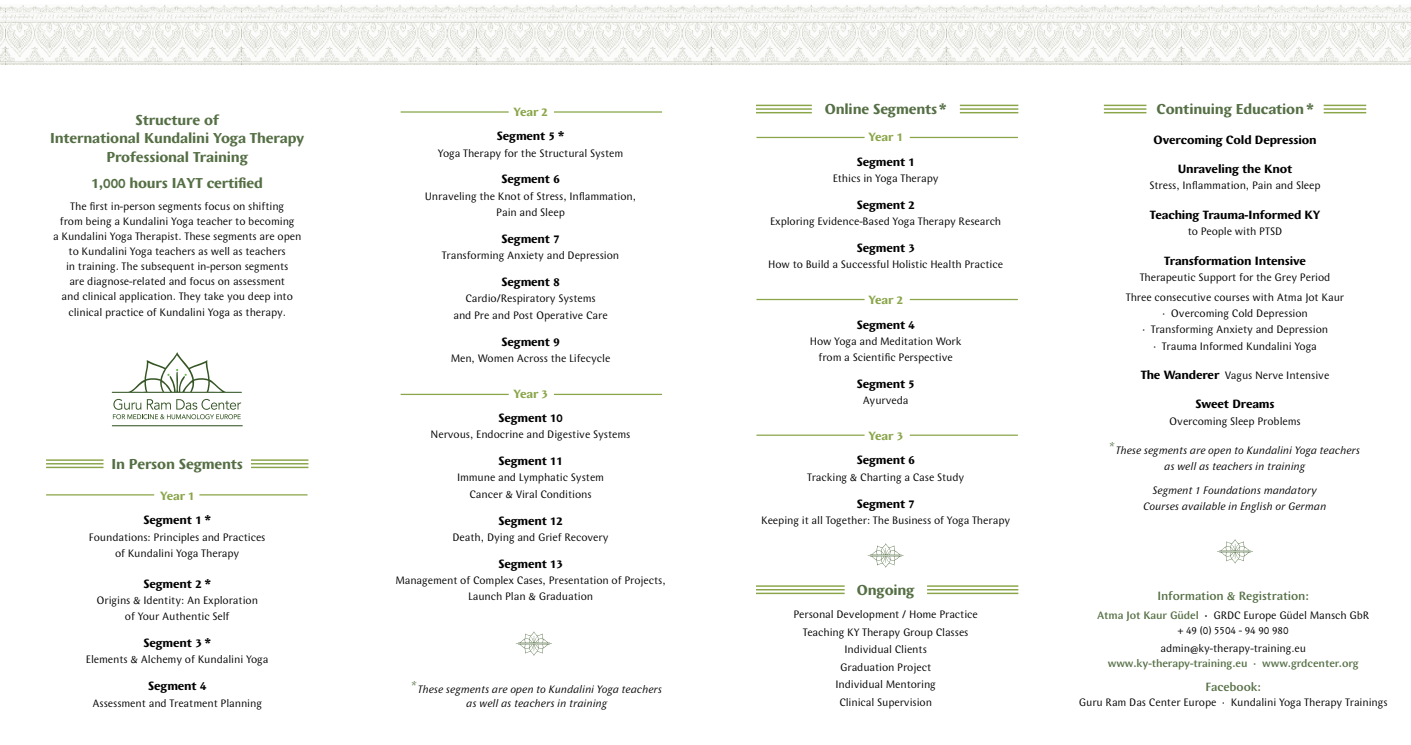
<style>
.page{position:relative;width:1411px;height:745px;background:#fff}
.page>*{position:absolute;margin:0;border:0;box-sizing:border-box;transform-origin:0 0}
.t1{font:700 15px/18.8px "Wunderlich";letter-spacing:-.01em;color:#556f45;text-align:center}
.t2{font:700 12.5px "Wunderlich";letter-spacing:-.01em;color:#000}
.t3{font:500 12.5px "Wunderlich";letter-spacing:-.01em;color:#556f45}
.t4{font:700 12.5px "Wunderlich";letter-spacing:-.01em;color:#8aa548}
.t5{font:11.25px/16.2px "Wunderlich";letter-spacing:-.01em;color:#000;text-align:center}
.t6{font:italic 11.25px/16.2px "Wunderlich";letter-spacing:-.01em;color:#000;text-align:center}
.t7{font:500 11.25px "Wunderlich";letter-spacing:-.01em;color:#556f45}
.s1{font-weight:700;font-size:12.5px}
.s2{font-weight:500;color:#556f45}
.s3{font-weight:500}
</style>
<div class="page">
<img style="left:0;top:5px;width:1410px;height:60px">
<svg style="left:516px;top:631px;width:36px;height:24px"></svg>
<svg style="left:867px;top:543px;width:36px;height:24px"></svg>
<svg style="left:1217px;top:539px;width:35px;height:24px"></svg>
<hr style="left:46px;top:459px;width:57px;height:1px;background:#8aa548">
<hr style="left:46px;top:462px;width:57px;height:2px;background:#8aa548">
<hr style="left:46px;top:466px;width:57px;height:2px;background:#8aa548">
<hr style="left:251px;top:459px;width:57px;height:1px;background:#8aa548">
<hr style="left:251px;top:462px;width:57px;height:2px;background:#8aa548">
<hr style="left:251px;top:466px;width:57px;height:2px;background:#8aa548">
<hr style="left:756px;top:105px;width:55px;height:1px;background:#8aa548">
<hr style="left:756px;top:108px;width:55px;height:2px;background:#8aa548">
<hr style="left:756px;top:112px;width:55px;height:1px;background:#8aa548">
<hr style="left:959px;top:105px;width:59px;height:1px;background:#8aa548">
<hr style="left:959px;top:108px;width:59px;height:2px;background:#8aa548">
<hr style="left:959px;top:112px;width:59px;height:1px;background:#8aa548">
<hr style="left:756px;top:585px;width:88px;height:1px;background:#8aa548">
<hr style="left:756px;top:588px;width:88px;height:2px;background:#8aa548">
<hr style="left:756px;top:592px;width:88px;height:1px;background:#8aa548">
<hr style="left:927px;top:585px;width:91px;height:1px;background:#8aa548">
<hr style="left:927px;top:588px;width:91px;height:2px;background:#8aa548">
<hr style="left:927px;top:592px;width:91px;height:1px;background:#8aa548">
<hr style="left:46px;top:494px;width:108px;height:1px;background:#8aa548">
<hr style="left:199px;top:494px;width:108px;height:1px;background:#8aa548">
<hr style="left:400px;top:111px;width:108px;height:2px;background:#8aa548">
<hr style="left:554px;top:111px;width:108px;height:2px;background:#8aa548">
<hr style="left:400px;top:393px;width:108px;height:2px;background:#8aa548">
<hr style="left:554px;top:393px;width:108px;height:2px;background:#8aa548">
<hr style="left:756px;top:137px;width:108px;height:1px;background:#8aa548">
<hr style="left:909px;top:137px;width:108px;height:1px;background:#8aa548">
<hr style="left:756px;top:299px;width:108px;height:1px;background:#8aa548">
<hr style="left:909px;top:299px;width:108px;height:1px;background:#8aa548">
<hr style="left:756px;top:434px;width:108px;height:1px;background:#8aa548">
<hr style="left:909px;top:434px;width:108px;height:1px;background:#8aa548">
<hr style="left:112px;top:425px;width:131px;height:1px;background:#355525">
<svg style="left:112px;top:352px;width:130px;height:40px"></svg>
<svg style="left:113px;top:398px;width:128px;height:21px"></svg>
<hr style="left:1103px;top:105px;width:43px;height:1px;background:#8aa548">
<hr style="left:1103px;top:108px;width:43px;height:2px;background:#8aa548">
<hr style="left:1103px;top:112px;width:43px;height:1px;background:#8aa548">
<hr style="left:1323px;top:105px;width:43px;height:1px;background:#8aa548">
<hr style="left:1323px;top:108px;width:43px;height:2px;background:#8aa548">
<hr style="left:1323px;top:112px;width:43px;height:1px;background:#8aa548">
<h1 class="t1" style="left:50px;top:110px;width:256px">Structure of<br>International Kundalini Yoga Therapy<br>Professional Training</h1>
<h1 class="t1" style="left:91px;top:173px;width:173px">1,000 hours IAYT certified</h1>
<p class="t5" style="left:53px;top:199px;width:250px;line-height:15px">The first in-person segments focus on shifting<br>from being a Kundalini Yoga teacher to becoming<br>a Kundalini Yoga Therapist. These segments are open to Kundalini Yoga teachers as well as teachers<br>in training. The subsequent in-person segments<br>are diagnose-related and focus on assessment<br>and clinical application. They take you deep into</p>
<p class="t5" style="left:68px;top:304px;width:219px">clinical practice of Kundalini Yoga as therapy.</p>
<h1 class="t1" style="left:111px;top:454px;width:133px">In Person Segments</h1>
<p class="t4" style="left:160px;top:488px;width:36px">Year 1</p>
<p class="t2" style="left:143px;top:513px;width:69px">Segment 1 *</p>
<p class="t5" style="left:89px;top:528px;width:178px">Foundations: Principles and Practices of Kundalini Yoga Therapy</p>
<p class="t2" style="left:143px;top:576px;width:69px">Segment 2 *</p>
<p class="t5" style="left:96px;top:591px;width:163px">Origins &amp; Identity: An Exploration of Your Authentic Self</p>
<p class="t2" style="left:143px;top:635px;width:69px">Segment 3 *</p>
<p class="t5" style="left:86px;top:651px;width:184px">Elements &amp; Alchemy of Kundalini Yoga</p>
<p class="t2" style="left:148px;top:678px;width:60px">Segment 4</p>
<p class="t5" style="left:92px;top:694px;width:171px">Assessment and Treatment Planning</p>
<p class="t4" style="left:513px;top:104px;width:36px">Year 2</p>
<p class="t2" style="left:497px;top:129px;width:69px">Segment 5 *</p>
<p class="t5" style="left:438px;top:145px;width:187px">Yoga Therapy for the Structural System</p>
<p class="t2" style="left:501px;top:172px;width:60px">Segment 6</p>
<p class="t5" style="left:425px;top:188px;width:213px">Unraveling the Knot of Stress, Inflammation,<br>Pain and Sleep</p>
<p class="t2" style="left:501px;top:231px;width:60px">Segment 7</p>
<p class="t5" style="left:442px;top:247px;width:179px">Transforming Anxiety and Depression</p>
<p class="t2" style="left:501px;top:275px;width:60px">Segment 8</p>
<p class="t5" style="left:453px;top:290px;width:156px">Cardio/Respiratory Systems<br>and Pre and Post Operative Care</p>
<p class="t2" style="left:501px;top:334px;width:60px">Segment 9</p>
<p class="t5" style="left:450px;top:350px;width:161px">Men, Women Across the Lifecycle</p>
<p class="t4" style="left:513px;top:386px;width:36px">Year 3</p>
<p class="t2" style="left:498px;top:410px;width:66px">Segment 10</p>
<p class="t5" style="left:430px;top:426px;width:201px">Nervous, Endocrine and Digestive Systems</p>
<p class="t2" style="left:498px;top:453px;width:66px">Segment 11</p>
<p class="t5" style="left:457px;top:469px;width:149px">Immune and Lymphatic System<br>Cancer &amp; Viral Conditions</p>
<p class="t2" style="left:498px;top:513px;width:66px">Segment 12</p>
<p class="t5" style="left:452px;top:528px;width:158px">Death, Dying and Grief Recovery</p>
<p class="t2" style="left:498px;top:556px;width:66px">Segment 13</p>
<p class="t5" style="left:395px;top:572px;width:272px">Management of Complex Cases, Presentation of Projects,<br>Launch Plan &amp; Graduation</p>
<p class="t6" style="left:411px;top:682px;width:252px;line-height:13.8px"><sup>*</sup> These segments are open to Kundalini Yoga teachers as well as teachers in training</p>
<h1 class="t1" style="left:824px;top:100px;width:123px">Online Segments*</h1>
<p class="t4" style="left:868px;top:130px;width:36px">Year 1</p>
<p class="t2" style="left:856px;top:154px;width:60px">Segment 1</p>
<p class="t5" style="left:832px;top:170px;width:107px">Ethics in Yoga Therapy</p>
<p class="t2" style="left:856px;top:198px;width:60px">Segment 2</p>
<p class="t5" style="left:770px;top:213px;width:233px">Exploring Evidence-Based Yoga Therapy Research</p>
<p class="t2" style="left:856px;top:241px;width:60px">Segment 3</p>
<p class="t5" style="left:768px;top:256px;width:236px">How to Build a Successful Holistic Health Practice</p>
<p class="t4" style="left:868px;top:293px;width:36px">Year 2</p>
<p class="t2" style="left:856px;top:317px;width:60px">Segment 4</p>
<p class="t5" style="left:809px;top:333px;width:153px">How Yoga and Meditation Work from a Scientific Perspective</p>
<p class="t2" style="left:856px;top:376px;width:60px">Segment 5</p>
<p class="t5" style="left:862px;top:392px;width:47px">Ayurveda</p>
<p class="t4" style="left:868px;top:428px;width:36px">Year 3</p>
<p class="t2" style="left:856px;top:453px;width:60px">Segment 6</p>
<p class="t5" style="left:807px;top:468px;width:159px">Tracking &amp; Charting a Case Study</p>
<p class="t2" style="left:856px;top:496px;width:60px">Segment 7</p>
<p class="t5" style="left:761px;top:511px;width:250px">Keeping it all Together: The Business of Yoga Therapy</p>
<h1 class="t1" style="left:856px;top:580px;width:59px">Ongoing</h1>
<p class="t5" style="left:793px;top:605px;width:186px;line-height:17.5px">Personal Development / Home Practice<br>Teaching KY Therapy Group Classes<br>Individual Clients<br>Graduation Project<br>Individual Mentoring<br>Clinical Supervision</p>
<h1 class="t1" style="left:1156px;top:100px;width:159px">Continuing Education *</h1>
<p class="t2" style="left:1153px;top:132px;width:164px">Overcoming Cold Depression</p>
<p class="t2" style="left:1177px;top:162px;width:116px">Unraveling the Knot</p>
<p class="t5" style="left:1149px;top:177px;width:173px">Stress, Inflammation, Pain and Sleep</p>
<p class="t2" style="left:1149px;top:207px;width:172px">Teaching Trauma-Informed KY</p>
<p class="t5" style="left:1187px;top:223px;width:96px">to People with PTSD</p>
<p class="t2" style="left:1163px;top:253px;width:143px">Transformation Intensive</p>
<p class="t5" style="left:1125px;top:267px;width:220px;line-height:20px">Therapeutic Support for the Grey Period<br>Three consecutive courses with Atma Jot Kaur</p>
<p class="t5" style="left:1141px;top:305px;width:188px">· Overcoming Cold Depression<br>· Transforming Anxiety and Depression · Trauma Informed Kundalini Yoga</p>
<p class="t5" style="left:1140px;top:367px;width:190px"><span class="s1">The Wanderer</span> Vagus Nerve Intensive</p>
<p class="t2" style="left:1195px;top:397px;width:81px">Sweet Dreams</p>
<p class="t5" style="left:1169px;top:412px;width:133px">Overcoming Sleep Problems</p>
<p class="t6" style="left:1109px;top:442px;width:252px"><sup>*</sup> These segments are open to Kundalini Yoga teachers as well as teachers in training</p>
<p class="t6" style="left:1143px;top:481px;width:185px">Segment 1 Foundations mandatory<br>Courses available in English or German</p>
<p class="t3" style="left:1157px;top:588px;width:153px">Information &amp; Registration:</p>
<p class="t5" style="left:1096px;top:607px;width:274px;line-height:15px"><span class="s2">Atma Jot Kaur Güdel</span> <span class="s3">·</span> GRDC Europe Güdel Mansch GbR + 49 (0) 5504 - 94 90 980</p>
<p class="t5" style="left:1160px;top:640px;width:147px">admin@ky-therapy-training.eu</p>
<p class="t7" style="left:1107px;top:656px;width:252px">www.ky-therapy-training.eu · www.grdcenter.org</p>
<p class="t3" style="left:1205px;top:679px;width:57px">Facebook:</p>
<p class="t5" style="left:1078px;top:693px;width:310px">Guru Ram Das Center Europe · Kundalini Yoga Therapy Trainings</p>
</div>
